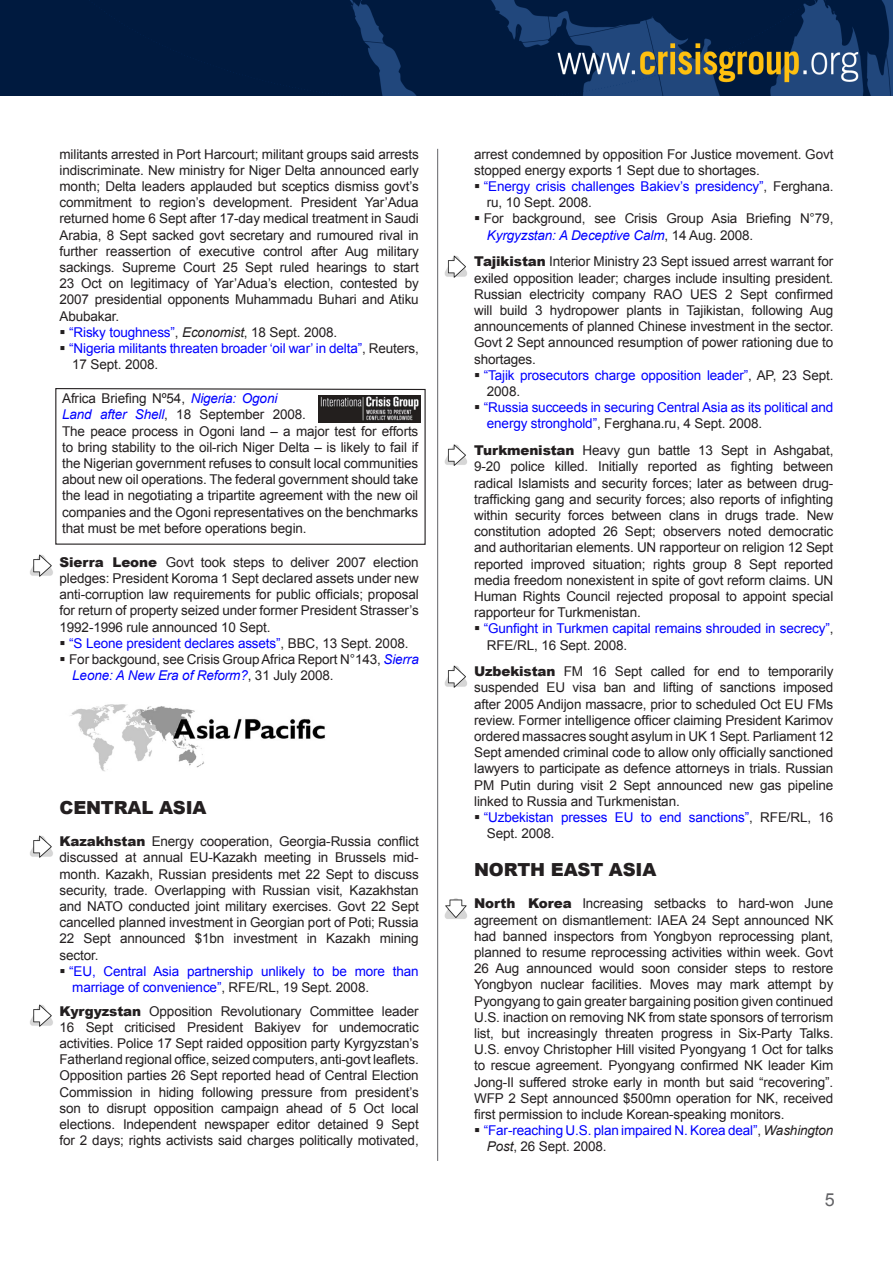
<style>
.page{position:relative;width:893px;height:1263px;background:#fff}
.page>*{position:absolute;margin:0;border:0;box-sizing:border-box;transform-origin:0 0}
.Country_body{font:900 18px "Arial";letter-spacing:-.01em;color:#231f20}
.t1{font:18px "Arial";color:#636366}
.Country_body-2{font:13.5px/16.2px "Arial";letter-spacing:-.01em;color:#231f20;text-align:justify}
.Bullets_new{font:13.5px/16.2px "Arial";letter-spacing:-.01em;color:#00f}
.Bullets_new-2{font:13.5px/16.2px "Arial";letter-spacing:-.01em;color:#231f20}
.s1{color:#231f20}
.s2{font-style:italic;color:#231f20}
.s3{font-style:italic;color:#00f}
.s4{font-weight:900}
</style>
<div class="page">
<img style="left:0;top:0;width:893px;height:96px">
<hr style="left:437px;top:149px;width:1px;height:1012px;background:#757679">
<img style="left:70px;top:704px;width:256px;height:68px">
<img style="left:30px;top:835px;width:23px;height:23px">
<img style="left:30px;top:1004px;width:23px;height:23px">
<img style="left:444px;top:255px;width:23px;height:23px">
<img style="left:444px;top:444px;width:23px;height:22px">
<img style="left:444px;top:665px;width:23px;height:23px">
<img style="left:444px;top:898px;width:23px;height:21px">
<svg style="left:55px;top:388px;width:371px;height:157px"></svg>
<img style="left:319px;top:395px;width:101px;height:27px">
<img style="left:30px;top:554px;width:23px;height:23px">
<p class="Country_body-2" style="left:60px;top:146px;width:361px">militants arrested in Port Harcourt; militant groups said arrests indiscriminate. New ministry for Niger Delta announced early month; Delta leaders applauded but sceptics dismiss govt’s commitment to region’s development. President Yar’Adua returned home 6 Sept after 17-day medical treatment in Saudi Arabia, 8 Sept sacked govt secretary and rumoured rival in further reassertion of executive control after Aug military sackings. Supreme Court 25 Sept ruled hearings to start 23 Oct on legitimacy of Yar’Adua’s election, contested by 2007 presidential opponents Muhammadu Buhari and Atiku Abubakar.</p>
<p class="Bullets_new" style="left:69px;top:324px;width:270px">“Risky toughness”<span class="s1">,</span> <span class="s2">Economist</span><span class="s1">, 18 Sept. 2008.</span></p>
<p class="Bullets_new" style="left:69px;top:340px;width:351px">“Nigeria militants threaten broader ‘oil war’ in delta”<span class="s1">, Reuters,<br>17 Sept. 2008.</span></p>
<p class="Country_body-2" style="left:62px;top:391px;width:358px;text-align:left">Africa Briefing Nº54, <span class="s3">Nigeria: Ogoni<br>Land after Shell</span>, 18 September 2008.<br>The peace process in Ogoni land – a major test for efforts to bring stability to the oil-rich Niger Delta – is likely to fail if the Nigerian government refuses to consult local communities about new oil operations. The federal government should take the lead in negotiating a tripartite agreement with the new oil companies and the Ogoni representatives on the benchmarks that must be met before operations begin.</p>
<p class="Country_body-2" style="left:60px;top:554px;width:361px"><span class="s4">Sierra Leone</span> Govt took steps to deliver 2007 election pledges: President Koroma 1 Sept declared assets under new anti-corruption law requirements for public officials; proposal for return of property seized under former President Strasser’s 1992-1996 rule announced 10 Sept.</p>
<p class="Bullets_new" style="left:69px;top:635px;width:341px">“S Leone president declares assets”<span class="s1">, BBC, 13 Sept. 2008.</span></p>
<p class="Bullets_new-2" style="left:69px;top:651px;width:351px">For backgound, see Crisis Group Africa Report N°143, <span class="s3">Sierra<br>Leone: A New Era of Reform?</span>, 31 July 2008.</p>
<p class="Country_body" style="left:60px;top:794px;width:149px">CENTRAL ASIA</p>
<p class="Country_body-2" style="left:60px;top:833px;width:361px"><span class="s4">Kazakhstan</span> Energy cooperation, Georgia-Russia conflict discussed at annual EU-Kazakh meeting in Brussels mid&shy;month. Kazakh, Russian presidents met 22 Sept to discuss security, trade. Overlapping with Russian visit, Kazakhstan and NATO conducted joint military exercises. Govt 22 Sept cancelled planned investment in Georgian port of Poti; Russia 22 Sept announced $1bn investment in Kazakh mining sector.</p>
<p class="Bullets_new" style="left:69px;top:963px;width:351px">“EU, Central Asia partnership unlikely to be more than marriage of convenience”<span class="s1">, RFE/RL, 19 Sept. 2008.</span></p>
<p class="Country_body-2" style="left:60px;top:1003px;width:361px"><span class="s4">Kyrgyzstan</span> Opposition Revolutionary Committee leader 16 Sept criticised President Bakiyev for undemocratic activities. Police 17 Sept raided opposition party Kyrgyzstan’s Fatherland regional office, seized computers, anti-govt leaflets.<br>Opposition parties 26 Sept reported head of Central Election Commission in hiding following pressure from president’s son to disrupt opposition campaign ahead of 5 Oct local elections. Independent newspaper editor detained 9 Sept for 2 days; rights activists said charges politically motivated,</p>
<p class="Country_body-2" style="left:474px;top:146px;width:361px">arrest condemned by opposition For Justice movement. Govt stopped energy exports 1 Sept due to shortages.</p>
<p class="Bullets_new" style="left:484px;top:178px;width:351px">“Energy crisis challenges Bakiev’s presidency”<span class="s1">, Ferghana. ru, 10 Sept. 2008.</span></p>
<p class="Bullets_new-2" style="left:484px;top:211px;width:351px">For background, see Crisis Group Asia Briefing N°79,<br><span class="s3">Kyrgyzstan: A Deceptive Calm</span>, 14 Aug. 2008.</p>
<p class="Country_body-2" style="left:474px;top:254px;width:361px"><span class="s4">Tajikistan</span> Interior Ministry 23 Sept issued arrest warrant for exiled opposition leader; charges include insulting president.<br>Russian electricity company RAO UES 2 Sept confirmed will build 3 hydropower plants in Tajikistan, following Aug announcements of planned Chinese investment in the sector.<br>Govt 2 Sept announced resumption of power rationing due to shortages.</p>
<p class="Bullets_new" style="left:484px;top:367px;width:351px">“Tajik prosecutors charge opposition leader”<span class="s1">, AP, 23 Sept.<br>2008.</span></p>
<p class="Bullets_new" style="left:484px;top:399px;width:351px">“Russia succeeds in securing Central Asia as its political and energy stronghold”<span class="s1">, Ferghana.ru, 4 Sept. 2008.</span></p>
<p class="Country_body-2" style="left:474px;top:442px;width:361px"><span class="s4">Turkmenistan</span> Heavy gun battle 13 Sept in Ashgabat, 9-20 police killed. Initially reported as fighting between radical Islamists and security forces; later as between drug&shy;trafficking gang and security forces; also reports of infighting within security forces between clans in drugs trade. New constitution adopted 26 Sept; observers noted democratic and authoritarian elements. UN rapporteur on religion 12 Sept reported improved situation; rights group 8 Sept reported media freedom nonexistent in spite of govt reform claims. UN Human Rights Council rejected proposal to appoint special rapporteur for Turkmenistan.</p>
<p class="Bullets_new" style="left:484px;top:621px;width:351px">“Gunfight in Turkmen capital remains shrouded in secrecy”<span class="s1">,<br>RFE/RL, 16 Sept. 2008.</span></p>
<p class="Country_body-2" style="left:474px;top:663px;width:361px"><span class="s4">Uzbekistan</span> FM 16 Sept called for end to temporarily suspended EU visa ban and lifting of sanctions imposed after 2005 Andijon massacre, prior to scheduled Oct EU FMs review. Former intelligence officer claiming President Karimov ordered massacres sought asylum in UK 1 Sept. Parliament 12<br>Sept amended criminal code to allow only officially sanctioned lawyers to participate as defence attorneys in trials. Russian PM Putin during visit 2 Sept announced new gas pipeline linked to Russia and Turkmenistan.</p>
<p class="Bullets_new" style="left:484px;top:809px;width:351px">“Uzbekistan presses EU to end sanctions”<span class="s1">, RFE/RL, 16<br>Sept. 2008.</span></p>
<p class="Country_body" style="left:474px;top:856px;width:184px">NORTH EAST ASIA</p>
<p class="Country_body-2" style="left:474px;top:896px;width:361px"><span class="s4">North Korea</span> Increasing setbacks to hard-won June agreement on dismantlement: IAEA 24 Sept announced NK had banned inspectors from Yongbyon reprocessing plant, planned to resume reprocessing activities within week. Govt 26 Aug announced would soon consider steps to restore Yongbyon nuclear facilities. Moves may mark attempt by Pyongyang to gain greater bargaining position given continued U.S. inaction on removing NK from state sponsors of terrorism list, but increasingly threaten progress in Six-Party Talks.<br>U.S. envoy Christopher Hill visited Pyongyang 1 Oct for talks to rescue agreement. Pyongyang confirmed NK leader Kim Jong-Il suffered stroke early in month but said “recovering”.<br>WFP 2 Sept announced $500mn operation for NK, received first permission to include Korean-speaking monitors.</p>
<p class="Bullets_new" style="left:484px;top:1122px;width:351px">“Far-reaching U.S. plan impaired N. Korea deal”<span class="s1">,</span> <span class="s2">Washington<br>Post</span><span class="s1">, 26 Sept. 2008.</span></p>
<h1 class="t1" style="left:825px;top:1188px;width:12px">5</h1>
</div>
